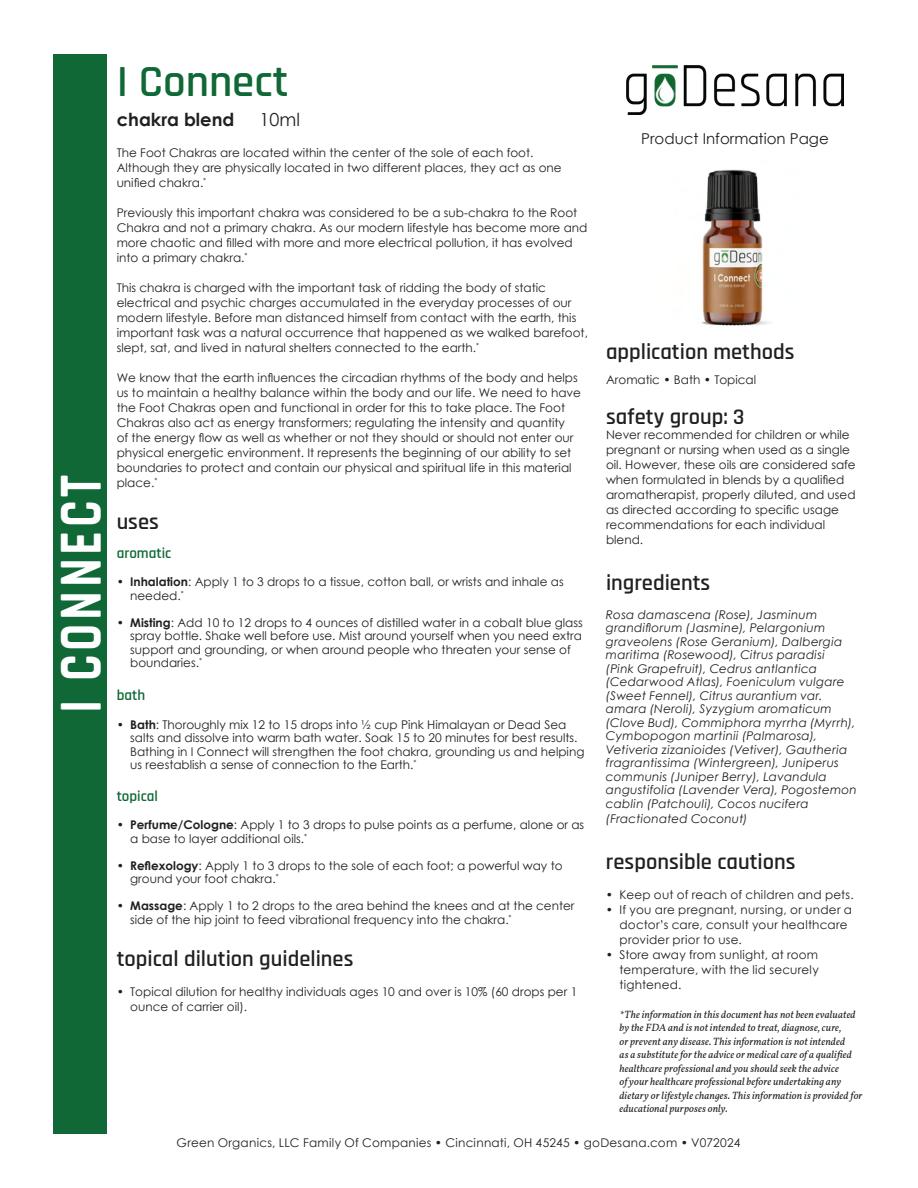
<style>
.page{position:relative;width:918px;height:1188px;background:#fff}
.page>*{position:absolute;margin:0;border:0;box-sizing:border-box;transform-origin:0 0}
.t1{font:700 61.8px "Rajdhani";letter-spacing:.075em;color:#fff;scale:.8 1}
.t2{font:600 45px "Rajdhani";color:#0f6835}
.t3{font:600 22.5px "Rajdhani";color:#1f2020}
.t4{font:700 18px "Century Gothic";color:#1f2020}
.t5{font:18px "Century Gothic";color:#1f2020}
.t6{font:15px "Century Gothic";color:#1f2020}
.t7{font:600 15px "Rajdhani";color:#0f6835}
.Paragraph_Style{font:12px/15px "Century Gothic";color:#1f2020}
.Paragraph_Style-2{font:italic 12px/13.5px "Century Gothic";letter-spacing:.02em;color:#1f2020}
.Paragraph_Style-3{font:12px/15px "Century Gothic";letter-spacing:.02em;color:#1f2020}
.t8{font:italic 10.5px/13.5px "Vollkorn";letter-spacing:.01em;color:#1f2020}
.s1{font-weight:700}
</style>
<div class="page">
<div style="left:53px;top:54px;width:54px;height:1080px;background:#0f6835"></div>
<img style="left:627px;top:66px;width:216px;height:49px">
<img style="left:701px;top:169px;width:69px;height:157px">
<p class="t1" style="left:43px;top:713px;width:299px;rotate:-90deg">I CONNECT</p>
<p class="t2" style="left:117px;top:55px;width:173px">I Connect</p>
<p class="t4" style="left:117px;top:106px;width:119px">chakra blend</p>
<p class="t5" style="left:260px;top:107px;width:42px">10ml</p>
<p class="Paragraph_Style" style="left:117px;top:145px;width:447px">The Foot Chakras are located within the center of the sole of each foot.<br>Although they are physically located in two different places, they act as one unified chakra.<sup>*</sup></p>
<p class="Paragraph_Style" style="left:117px;top:205px;width:472px">Previously this important chakra was considered to be a sub-chakra to the Root Chakra and not a primary chakra. As our modern lifestyle has become more and more chaotic and filled with more and more electrical pollution, it has evolved into a primary chakra.<sup>*</sup></p>
<p class="Paragraph_Style" style="left:117px;top:280px;width:473px">This chakra is charged with the important task of ridding the body of static electrical and psychic charges accumulated in the everyday processes of our modern lifestyle. Before man distanced himself from contact with the earth, this important task was a natural occurrence that happened as we walked barefoot, slept, sat, and lived in natural shelters connected to the earth.<sup>*</sup></p>
<p class="Paragraph_Style" style="left:117px;top:370px;width:466px">We know that the earth influences the circadian rhythms of the body and helps us to maintain a healthy balance within the body and our life. We need to have the Foot Chakras open and functional in order for this to take place. The Foot Chakras also act as energy transformers; regulating the intensity and quantity<br>of the energy flow as well as whether or not they should or should not enter our physical energetic environment. It represents the beginning of our ability to set boundaries to protect and contain our physical and spiritual life in this material place.<sup>*</sup></p>
<p class="t3" style="left:117px;top:509px;width:44px">uses</p>
<p class="t7" style="left:117px;top:544px;width:56px">aromatic</p>
<p class="Paragraph_Style" style="left:130px;top:575px;width:435px;line-height:13.5px;text-indent:-14px"><span class="s1">• Inhalation</span>: Apply 1 to 3 drops to a tissue, cotton ball, or wrists and inhale as needed.<sup>*</sup></p>
<p class="Paragraph_Style" style="left:130px;top:616px;width:454px;line-height:13.5px;text-indent:-14px"><span class="s1">• Misting</span>: Add 10 to 12 drops to 4 ounces of distilled water in a cobalt blue glass spray bottle. Shake well before use. Mist around yourself when you need extra support and grounding, or when around people who threaten your sense of boundaries.<sup>*</sup></p>
<p class="t7" style="left:117px;top:687px;width:30px">bath</p>
<p class="Paragraph_Style" style="left:130px;top:718px;width:456px;line-height:13.5px;text-indent:-14px"><span class="s1">• Bath</span>: Thoroughly mix 12 to 15 drops into ½ cup Pink Himalayan or Dead Sea salts and dissolve into warm bath water. Soak 15 to 20 minutes for best results.<br>Bathing in I Connect will strengthen the foot chakra, grounding us and helping us reestablish a sense of connection to the Earth.<sup>*</sup></p>
<p class="t7" style="left:117px;top:787px;width:43px">topical</p>
<p class="Paragraph_Style" style="left:130px;top:818px;width:456px;line-height:13.5px;text-indent:-14px"><span class="s1">• Perfume/Cologne</span>: Apply 1 to 3 drops to pulse points as a perfume, alone or as a base to layer additional oils.<sup>*</sup></p>
<p class="Paragraph_Style" style="left:130px;top:859px;width:434px;line-height:13.5px;text-indent:-14px"><span class="s1">• Reflexology</span>: Apply 1 to 3 drops to the sole of each foot; a powerful way to ground your foot chakra.<sup>*</sup></p>
<p class="Paragraph_Style" style="left:130px;top:899px;width:446px;line-height:13.5px;text-indent:-14px"><span class="s1">• Massage</span>: Apply 1 to 2 drops to the area behind the knees and at the center side of the hip joint to feed vibrational frequency into the chakra.<sup>*</sup></p>
<p class="t3" style="left:117px;top:945px;width:238px">topical dilution guidelines</p>
<p class="Paragraph_Style" style="left:130px;top:984px;width:449px;text-indent:-14px">• Topical dilution for healthy individuals ages 10 and over is 10% (60 drops per 1 ounce of carrier oil).</p>
<p class="t6" style="left:641px;top:128px;width:189px">Product Information Page</p>
<p class="t3" style="left:606px;top:339px;width:190px">application methods</p>
<p class="Paragraph_Style" style="left:606px;top:372px;width:152px">Aromatic • Bath • Topical</p>
<p class="t3" style="left:606px;top:403px;width:140px">safety group: 3</p>
<p class="Paragraph_Style" style="left:606px;top:427px;width:251px">Never recommended for children or while pregnant or nursing when used as a single oil. However, these oils are considered safe when formulated in blends by a qualified aromatherapist, properly diluted, and used as directed according to specific usage recommendations for each individual blend.</p>
<p class="t3" style="left:606px;top:570px;width:106px">ingredients</p>
<p class="Paragraph_Style-2" style="left:606px;top:607px;width:252px">Rosa damascena (Rose), Jasminum grandiflorum (Jasmine), Pelargonium graveolens (Rose Geranium), Dalbergia maritima (Rosewood), Citrus paradisi<br>(Pink Grapefruit), Cedrus antlantica (Cedarwood Atlas), Foeniculum vulgare (Sweet Fennel), Citrus aurantium var. amara (Neroli), Syzygium aromaticum (Clove Bud), Commiphora myrrha (Myrrh), Cymbopogon martinii (Palmarosa), Vetiveria zizanioides (Vetiver), Gautheria fragrantissima (Wintergreen), Juniperus communis (Juniper Berry), Lavandula angustifolia (Lavender Vera), Pogostemon cablin (Patchouli), Cocos nucifera</p>
<p class="Paragraph_Style-2" style="left:606px;top:811px;width:143px">(Fractionated Coconut)</p>
<p class="t3" style="left:606px;top:849px;width:191px">responsible cautions</p>
<p class="Paragraph_Style-3" style="left:606px;top:887px;width:249px">• Keep out of reach of children and pets.</p>
<p class="Paragraph_Style-3" style="left:619px;top:902px;width:234px;text-indent:-14px">• If you are pregnant, nursing, or under a doctor’s care, consult your healthcare provider prior to use.</p>
<p class="Paragraph_Style" style="left:619px;top:947px;width:201px;text-align:justify;text-indent:-14px">• Store away from sunlight, at room temperature, with the lid securely tightened.</p>
<p class="t8" style="left:620px;top:1007px;width:245px">*The information in this document has not been evaluated by the FDA and is not intended to treat, diagnose, cure,<br>or prevent any disease. This information is not intended<br>as a substitute for the advice or medical care of a qualified healthcare professional and you should seek the advice<br>of your healthcare professional before undertaking any dietary or lifestyle changes. This information is provided for educational purposes only.</p>
<p class="Paragraph_Style-3" style="left:176px;top:1135px;width:566px">Green Organics, LLC Family Of Companies • Cincinnati, OH 45245 • goDesana.com • V072024</p>
</div>
